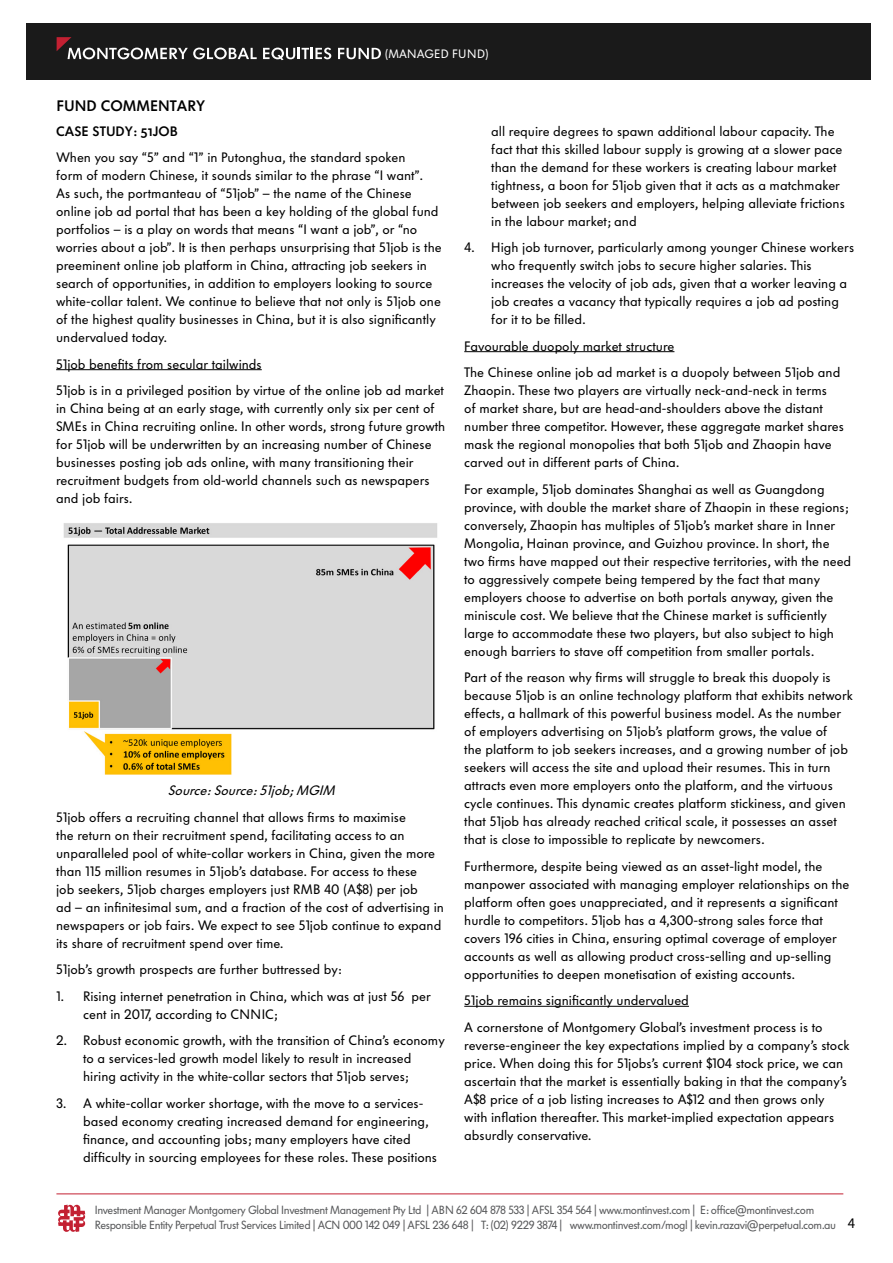
<style>
.page{position:relative;width:893px;height:1263px;background:#fff}
.page>*{position:absolute;margin:0;border:0;box-sizing:border-box;transform-origin:0 0}
.t1{font:15px "Volkswagen Semi";color:#000}
.t2{font:15px "Source Sans Pro";color:#000}
.t3{font:13.5px/18px "Volkswagen Copy";color:#000}
.t4{font:italic 13.5px "Volkswagen Copy";color:#000}
.t5{font:13.5px "Volkswagen Semi";color:#000}
.t6{font:12px "Volkswagen Copy";letter-spacing:.02em;color:#fff}
.t7{font:11.7px/15px "Volkswagen Copy";letter-spacing:-.035em;color:#58595b;scale:.96 1}
</style>
<div class="page">
<div style="left:26px;top:23px;width:844px;height:57px;background:#1a1a1a"></div>
<svg style="left:57px;top:37px;width:200px;height:22px"></svg>
<svg style="left:263px;top:48px;width:68px;height:12px"></svg>
<svg style="left:338px;top:48px;width:43px;height:11px"></svg>
<hr style="left:56px;top:369px;width:206px;height:1px;background:#000">
<hr style="left:464px;top:351px;width:210px;height:1px;background:#000">
<hr style="left:464px;top:1006px;width:225px;height:1px;background:#000">
<hr style="left:56px;top:1193px;width:787px;height:1px;background:#c32032">
<svg style="left:58px;top:1205px;width:27px;height:27px"></svg>
<img style="left:63px;top:523px;width:375px;height:252px">
<p class="t1" style="left:56px;top:97px;width:150px">FUND COMMENTARY</p>
<p class="t6" style="left:385px;top:47px;width:105px">(MANAGED FUND)</p>
<p class="t5" style="left:56px;top:123px;width:123px">CASE STUDY: 51JOB</p>
<p class="t3" style="left:56px;top:149px;width:387px">When you say “5” and “1” in Putonghua, the standard spoken<br>form of modern Chinese, it sounds similar to the phrase “I want”.<br>As such, the portmanteau of “51job” – the name of the Chinese online job ad portal that has been a key holding of the global fund portfolios – is a play on words that means “I want a job”, or “no worries about a job”. It is then perhaps unsurprising that 51job is the preeminent online job platform in China, attracting job seekers in search of opportunities, in addition to employers looking to source white-collar talent. We continue to believe that not only is 51job one of the highest quality businesses in China, but it is also significantly undervalued today.</p>
<p class="t3" style="left:56px;top:351px;width:389px;line-height:26.5px">51job benefits from secular tailwinds<br>51job is in a privileged position by virtue of the online job ad market</p>
<p class="t3" style="left:56px;top:400px;width:391px">in China being at an early stage, with currently only six per cent of SMEs in China recruiting online. In other words, strong future growth for 51job will be underwritten by an increasing number of Chinese businesses posting job ads online, with many transitioning their recruitment budgets from old-world channels such as newspapers and job fairs.</p>
<p class="t4" style="left:168px;top:783px;width:172px">Source:Source:51job;MGIM</p>
<p class="t3" style="left:56px;top:808px;width:389px">51job offers a recruiting channel that allows firms to maximise<br>the return on their recruitment spend, facilitating access to an unparalleled pool of white-collar workers in China, given the more than 115 million resumes in 51job’s database. For access to these<br>job seekers, 51job charges employers just RMB 40 (A$8) per job<br>ad – an infinitesimal sum, and a fraction of the cost of advertising in newspapers or job fairs. We expect to see 51job continue to expand its share of recruitment spend over time.</p>
<p class="t3" style="left:56px;top:960px;width:287px">51job’s growth prospects are further buttressed by:</p>
<p class="t3" style="left:83px;top:987px;width:349px;text-indent:-27px">1. Rising internet penetration in China, which was at just 56 per cent in 2017, according to CNNIC;</p>
<p class="t3" style="left:83px;top:1031px;width:363px;text-indent:-27px">2. Robust economic growth, with the transition of China’s economy to a services-led growth model likely to result in increased hiring activity in the white-collar sectors that 51job serves;</p>
<p class="t3" style="left:83px;top:1094px;width:355px;text-indent:-27px">3. A white-collar worker shortage, with the move to a services&shy;based economy creating increased demand for engineering, finance, and accounting jobs; many employers have cited difficulty in sourcing employees for these roles. These positions</p>
<p class="t3" style="left:491px;top:122px;width:355px">all require degrees to spawn additional labour capacity. The fact that this skilled labour supply is growing at a slower pace than the demand for these workers is creating labour market tightness, a boon for 51job given that it acts as a matchmaker between job seekers and employers, helping alleviate frictions in the labour market; and</p>
<p class="t3" style="left:491px;top:239px;width:364px;text-indent:-27px">4. High job turnover, particularly among younger Chinese workers who frequently switch jobs to secure higher salaries. This increases the velocity of job ads, given that a worker leaving a job creates a vacancy that typically requires a job ad posting for it to be filled.</p>
<p class="t3" style="left:464px;top:333px;width:378px;line-height:26.5px">Favourable duopoly market structure<br>The Chinese online job ad market is a duopoly between 51job and</p>
<p class="t3" style="left:464px;top:382px;width:381px">Zhaopin. These two players are virtually neck-and-neck in terms<br>of market share, but are head-and-shoulders above the distant number three competitor. However, these aggregate market shares mask the regional monopolies that both 51job and Zhaopin have carved out in different parts of China.</p>
<p class="t3" style="left:464px;top:480px;width:388px">For example, 51job dominates Shanghai as well as Guangdong province, with double the market share of Zhaopin in these regions; conversely, Zhaopin has multiples of 51job’s market share in Inner Mongolia, Hainan province, and Guizhou province. In short, the two firms have mapped out their respective territories, with the need to aggressively compete being tempered by the fact that many employers choose to advertise on both portals anyway, given the miniscule cost. We believe that the Chinese market is sufficiently large to accommodate these two players, but also subject to high enough barriers to stave off competition from smaller portals.</p>
<p class="t3" style="left:464px;top:669px;width:390px">Part of the reason why firms will struggle to break this duopoly is because 51job is an online technology platform that exhibits network effects, a hallmark of this powerful business model. As the number of employers advertising on 51job’s platform grows, the value of<br>the platform to job seekers increases, and a growing number of job seekers will access the site and upload their resumes. This in turn attracts even more employers onto the platform, and the virtuous cycle continues. This dynamic creates platform stickiness, and given that 51job has already reached critical scale, it possesses an asset that is close to impossible to replicate by newcomers.</p>
<p class="t3" style="left:464px;top:857px;width:387px">Furthermore, despite being viewed as an asset-light model, the manpower associated with managing employer relationships on the platform often goes unappreciated, and it represents a significant hurdle to competitors. 51job has a 4,300-strong sales force that covers 196 cities in China, ensuring optimal coverage of employer accounts as well as allowing product cross-selling and up-selling opportunities to deepen monetisation of existing accounts.</p>
<p class="t3" style="left:464px;top:987px;width:360px;line-height:26.5px">51job remains significantly undervalued<br>A cornerstone of Montgomery Global’s investment process is to</p>
<p class="t3" style="left:464px;top:1036px;width:387px">reverse-engineer the key expectations implied by a company’s stock price. When doing this for 51jobs’s current $104 stock price, we can ascertain that the market is essentially baking in that the company’s A$8 price of a job listing increases to A$12 and then grows only with inflation thereafter. This market-implied expectation appears absurdly conservative.</p>
<p class="t7" style="left:95px;top:1203px;width:774px">Investment Manager Montgomery Global Investment Management Pty Ltd | ABN 62 604 878 533 | AFSL 354 564 | www.montinvest.com | E: office@montinvest.com<br>Responsible Entity Perpetual Trust Services Limited | ACN 000 142 049 | AFSL 236 648 | T: (02) 9229 3874 | www.montinvest.com/mogl | kevin.razavi@perpetual.com.au</p>
<p class="t2" style="left:848px;top:1214px;width:9px">4</p>
</div>
